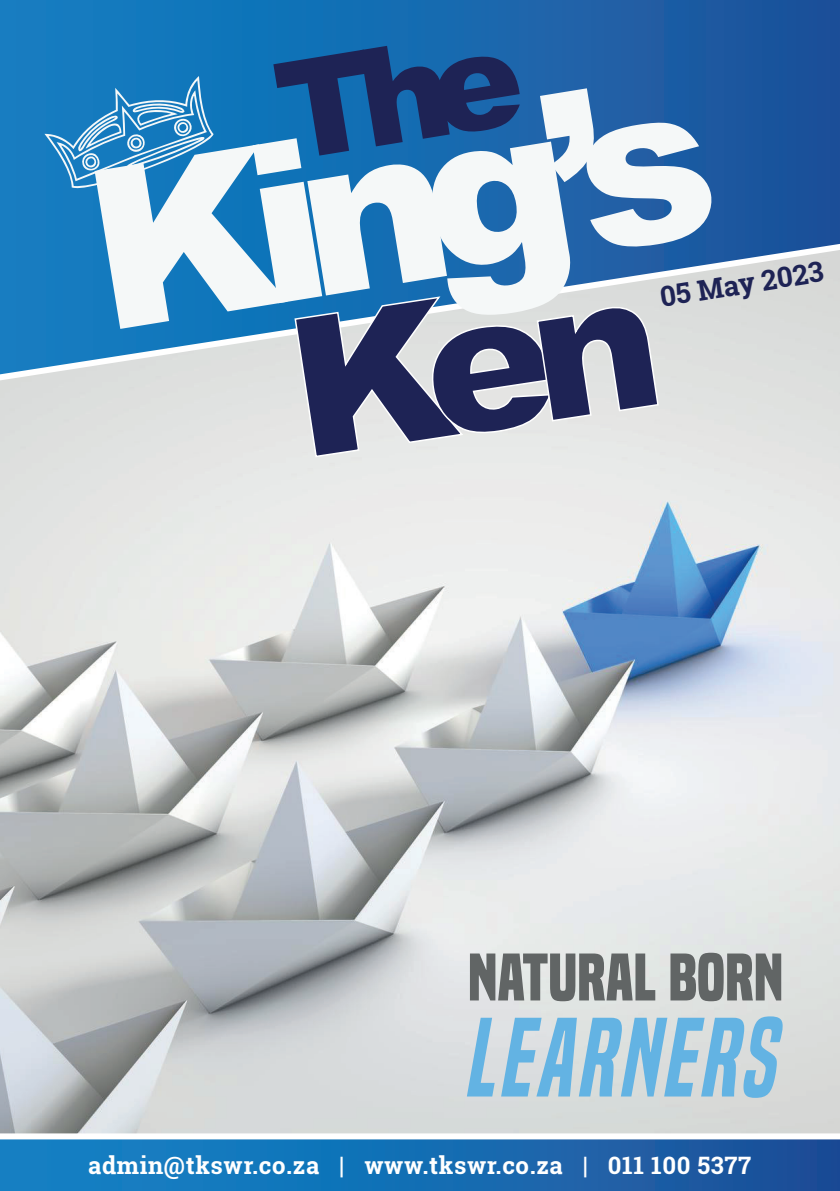
<style>
.page{position:relative;width:840px;height:1191px;background:#fff}
.page>*{position:absolute;margin:0;border:0;box-sizing:border-box;transform-origin:0 0}
.t1{font:italic 104px "Built Titling Sb";color:#63b3e3}
.t2{font:700 62px "Built Titling Rg";color:#616565}
.t3{font:700 28px "Roboto Slab";color:#1e2355}
.t4{font:700 24px "Roboto Slab";letter-spacing:.025em;color:#fff}
</style>
<div class="page">
<img style="left:0;top:386px;width:839px;height:747px">
<svg style="left:0;top:0;width:839px;height:386px;background:#3b7bb4"></svg>
<svg style="left:44px;top:46px;width:667px;height:412px"></svg>
<svg style="left:0;top:1133px;width:839px;height:58px;background:#307bb9"></svg>
<p class="t3" style="left:656px;top:278px;width:166px;rotate:-9deg">05 May 2023</p>
<h2 class="t2" style="left:467px;top:940px;width:316px">NATURAL BORN</h2>
<h1 class="t1" style="left:467px;top:996px;width:316px">LEARNERS</h1>
<p class="t4" style="left:88px;top:1148px;width:664px">admin@tkswr.co.za | www.tkswr.co.za | 011 100 5377</p>
</div>
